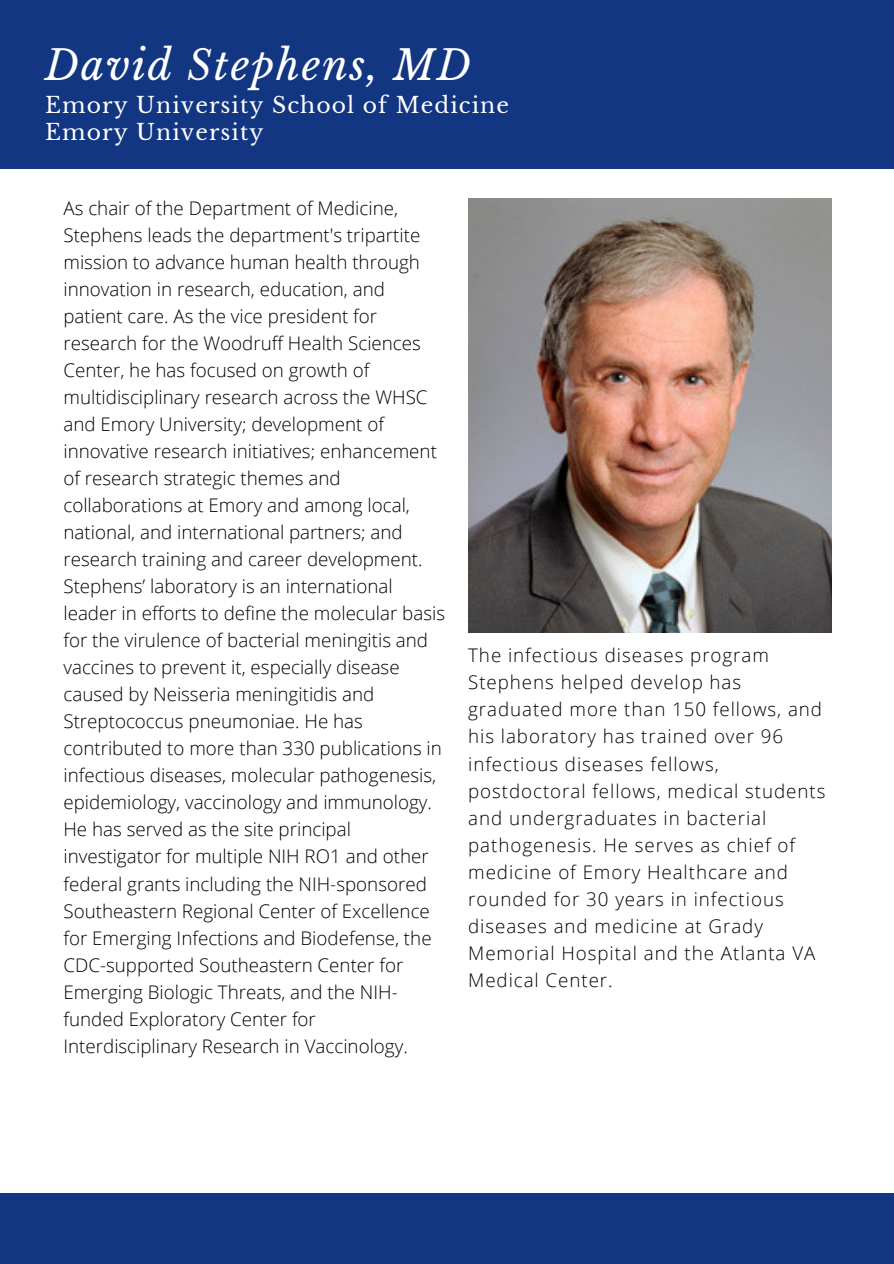
<style>
.page{position:relative;width:894px;height:1264px;background:#fff}
.page>*{position:absolute;margin:0;border:0;box-sizing:border-box;transform-origin:0 0}
.t1{font:italic 40.65px "Libre Baskerville";letter-spacing:.05em;color:#fff}
.t2{font:21.9px "Libre Baskerville";letter-spacing:.05em;color:#fff}
.t3{font:300 18.75px/27px "Open Sans";color:#000}
.t4{font:300 18.75px/27px "Open Sans";letter-spacing:.05em;color:#000}
</style>
<div class="page">
<div style="left:0;top:0;width:893px;height:168px;background:#123681"></div>
<div style="left:0;top:1193px;width:893px;height:70px;background:#123681"></div>
<img style="left:468px;top:198px;width:362px;height:434px">
<p class="t1" style="left:45px;top:41px;width:427px">David Stephens, MD</p>
<p class="t2" style="left:45px;top:92px;width:465px">Emory University School of Medicine</p>
<p class="t2" style="left:45px;top:119px;width:220px">Emory University</p>
<p class="t3" style="left:63px;top:194px;width:375px">As chair of the Department of Medicine, Stephens leads the department's tripartite mission to advance human health through innovation in research, education, and patient care. As the vice president for research for the Woodruff Health Sciences Center, he has focused on growth of multidisciplinary research across the WHSC and Emory University; development of innovative research initiatives; enhancement of research strategic themes and collaborations at Emory and among local, national, and international partners; and research training and career development.</p>
<p class="t3" style="left:63px;top:572px;width:383px">Stephens’ laboratory is an international leader in efforts to define the molecular basis for the virulence of bacterial meningitis and vaccines to prevent it, especially disease caused by Neisseria meningitidis and Streptococcus pneumoniae. He has contributed to more than 330 publications in infectious diseases, molecular pathogenesis, epidemiology, vaccinology and immunology.<br>He has served as the site principal investigator for multiple NIH RO1 and other federal grants including the NIH-sponsored Southeastern Regional Center of Excellence for Emerging Infections and Biodefense, the CDC-supported Southeastern Center for Emerging Biologic Threats, and the NIH&shy;funded Exploratory Center for Interdisciplinary Research in Vaccinology.</p>
<p class="t4" style="left:468px;top:641px;width:358px">The infectious diseases program<br>Stephens helped develop has graduated more than 150 fellows, and his laboratory has trained over 96 infectious diseases fellows, postdoctoral fellows, medical students and undergraduates in bacterial pathogenesis. He serves as chief of medicine of Emory Healthcare and rounded for 30 years in infectious diseases and medicine at Grady<br>Memorial Hospital and the Atlanta VA<br>Medical Center.</p>
</div>
